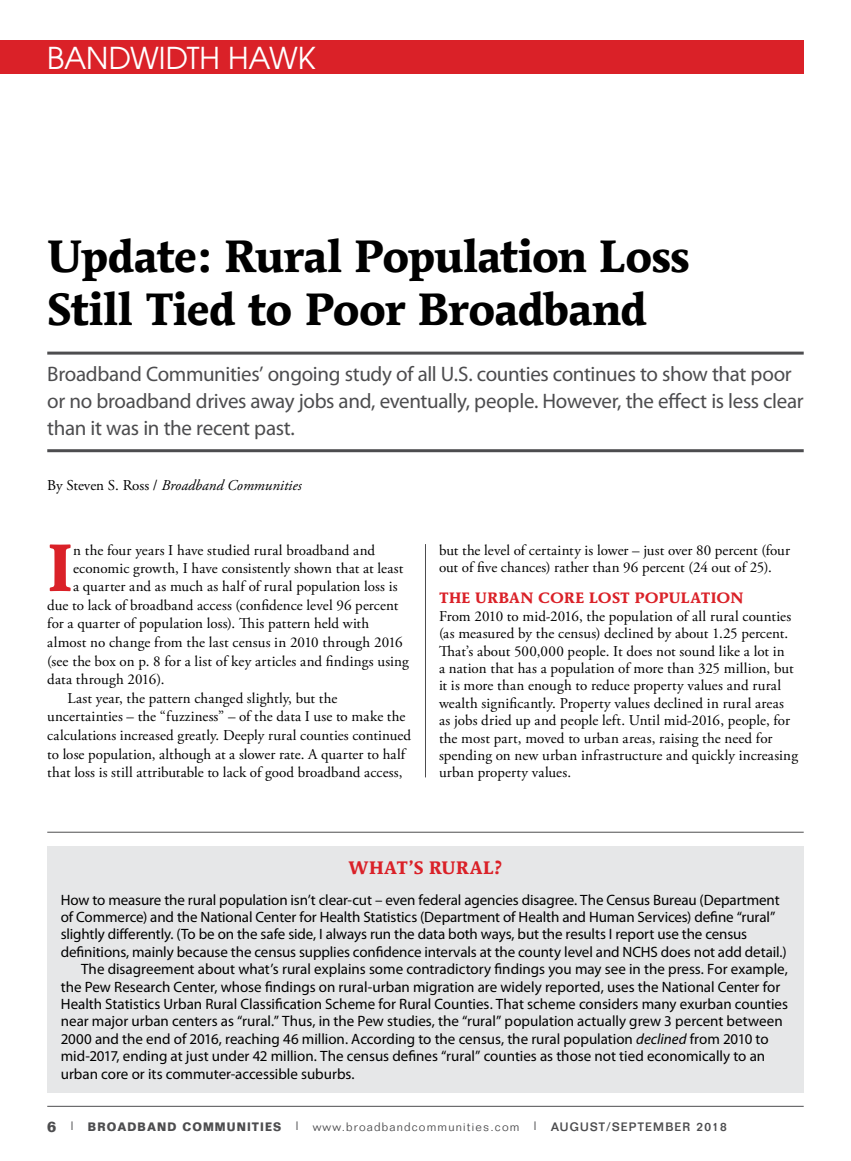
<style>
.page{position:relative;width:851px;height:1161px;background:#fff}
.page>*{position:absolute;margin:0;border:0;box-sizing:border-box;transform-origin:0 0}
.t1{font:700 66.3px "AT Mendoza Roman";color:#da2128}
.t2{font:700 45px/52.5px "AT Mendoza Roman";letter-spacing:-.025em;color:#000}
.t3{font:30px "Avant Garde";letter-spacing:-.005em;color:#fff}
.t4{font:21px/27px "Myriad Pro";letter-spacing:-.02em;color:#4d4d4f}
.t5{font:700 18px "AT Mendoza Roman";letter-spacing:.02em;color:#da2128}
.t6{font:15px/17.4px "Adobe Garamond Pro";letter-spacing:.005em;color:#000}
.t7{font:15px "Myriad Pro";letter-spacing:-.005em;color:#000}
.t8{font:italic 15px "Adobe Garamond Pro";color:#000}
.t9{font:700 15px "AT Mendoza Roman";letter-spacing:.01em;color:#da2128}
.t10{font:300 12px "Folio";letter-spacing:.1em;color:#4d4d4f}
.s1{font-style:normal}
.s2{font-style:italic}
.s3{font-weight:700;font-size:15px}
.s4{font-weight:500}
.s5{font-weight:700}
</style>
<div class="page">
<div style="left:0;top:40px;width:803px;height:34px;background:#da2128"></div>
<hr style="left:47px;top:1106px;width:756px;height:1px;background:#4d4d4f">
<hr style="left:425px;top:544px;width:1px;height:233px;background:#4d4d4f">
<hr style="left:47px;top:352px;width:756px;height:3px;background:#4d4d4f">
<hr style="left:47px;top:449px;width:756px;height:3px;background:#4d4d4f">
<div style="left:47px;top:846px;width:756px;height:246px;background:#e6e7e8"></div>
<hr style="left:47px;top:832px;width:756px;height:1px;background:#4d4d4f">
<h3 class="t3" style="left:47px;top:40px;width:270px">BANDWIDTH HAWK</h3>
<h2 class="t2" style="left:47px;top:229px;width:644px">Update: Rural Population Loss<br>Still Tied to Poor Broadband</h2>
<h3 class="t4" style="left:47px;top:360px;width:757px">Broadband Communities’ ongoing study of all U.S. counties continues to show that poor or no broadband drives away jobs and, eventually, people. However, the effect is less clear than it was in the recent past.</h3>
<p class="t8" style="left:47px;top:476px;width:256px"><span class="s1">By Steven S. Ross /</span> Broadband Communities</p>
<h1 class="t1" style="left:47px;top:526px;width:27px">I</h1>
<p class="t6" style="left:73px;top:542px;width:303px">n the four years I have studied rural broadband and</p>
<p class="t6" style="left:73px;top:560px;width:332px">economic growth, I have consistently shown that at least</p>
<p class="t6" style="left:73px;top:578px;width:326px">a quarter and as much as half of rural population loss is</p>
<p class="t6" style="left:47px;top:597px;width:352px">due to lack of broadband access (confidence level 96 percent</p>
<p class="t6" style="left:47px;top:615px;width:323px">for a quarter of population loss). This pattern held with</p>
<p class="t6" style="left:47px;top:634px;width:357px">almost no change from the last census in 2010 through 2016</p>
<p class="t6" style="left:47px;top:653px;width:363px">(see the box on p. 8 for a list of key articles and findings using</p>
<p class="t6" style="left:47px;top:671px;width:119px">data through 2016).</p>
<p class="t6" style="left:67px;top:690px;width:271px">Last year, the pattern changed slightly, but the</p>
<p class="t6" style="left:47px;top:709px;width:359px">uncertainties – the “fuzziness” – of the data I use to make the</p>
<p class="t6" style="left:47px;top:727px;width:365px">calculations increased greatly. Deeply rural counties continued</p>
<p class="t6" style="left:47px;top:746px;width:359px">to lose population, although at a slower rate. A quarter to half</p>
<p class="t6" style="left:47px;top:764px;width:357px">that loss is still attributable to lack of good broadband access,</p>
<p class="t6" style="left:439px;top:542px;width:353px">but the level of certainty is lower – just over 80 percent (four out of five chances) rather than 96 percent (24 out of 25).</p>
<p class="t9" style="left:439px;top:589px;width:306px">THE URBAN CORE LOST POPULATION</p>
<p class="t6" style="left:439px;top:608px;width:360px">From 2010 to mid-2016, the population of all rural counties (as measured by the census) declined by about 1.25 percent.<br>That’s about 500,000 people. It does not sound like a lot in<br>a nation that has a population of more than 325 million, but it is more than enough to reduce property values and rural wealth significantly. Property values declined in rural areas as jobs dried up and people left. Until mid-2016, people, for the most part, moved to urban areas, raising the need for spending on new urban infrastructure and quickly increasing urban property values.</p>
<p class="t5" style="left:348px;top:856px;width:155px">WHAT’S RURAL?</p>
<p class="t7" style="left:61px;top:890px;width:720px">How to measure the rural population isn’t clear-cut – even federal agencies disagree. The Census Bureau (Department</p>
<p class="t7" style="left:61px;top:908px;width:716px">of Commerce) and the National Center for Health Statistics (Department of Health and Human Services) define “rural”</p>
<p class="t7" style="left:61px;top:925px;width:687px">slightly differently. (To be on the safe side, I always run the data both ways, but the results I report use the census</p>
<p class="t7" style="left:61px;top:943px;width:727px">definitions, mainly because the census supplies confidence intervals at the county level and NCHS does not add detail.)</p>
<p class="t7" style="left:81px;top:960px;width:708px">The disagreement about what’s rural explains some contradictory findings you may see in the press. For example,</p>
<p class="t7" style="left:61px;top:977px;width:721px">the Pew Research Center, whose findings on rural-urban migration are widely reported, uses the National Center for</p>
<p class="t7" style="left:61px;top:995px;width:728px">Health Statistics Urban Rural Classification Scheme for Rural Counties. That scheme considers many exurban counties</p>
<p class="t7" style="left:61px;top:1012px;width:723px">near major urban centers as “rural.” Thus, in the Pew studies, the “rural” population actually grew 3 percent between</p>
<p class="t7" style="left:61px;top:1030px;width:709px">2000 and the end of 2016, reaching 46 million. According to the census, the rural population <span class="s2">declined</span> from 2010 to</p>
<p class="t7" style="left:61px;top:1047px;width:706px">mid-2017, ending at just under 42 million. The census defines “rural” counties as those not tied economically to an</p>
<p class="t7" style="left:61px;top:1064px;width:295px">urban core or its commuter-accessible suburbs.</p>
<p class="t10" style="left:47px;top:1120px;width:681px"><span class="s3">6</span> <span class="s4">|</span> <span class="s5">BROADBAND COMMUNITIES</span> <span class="s4">|</span> www.broadbandcommunities.com <span class="s4">| AUGUST/SEPTEMBER 2018</span></p>
</div>
